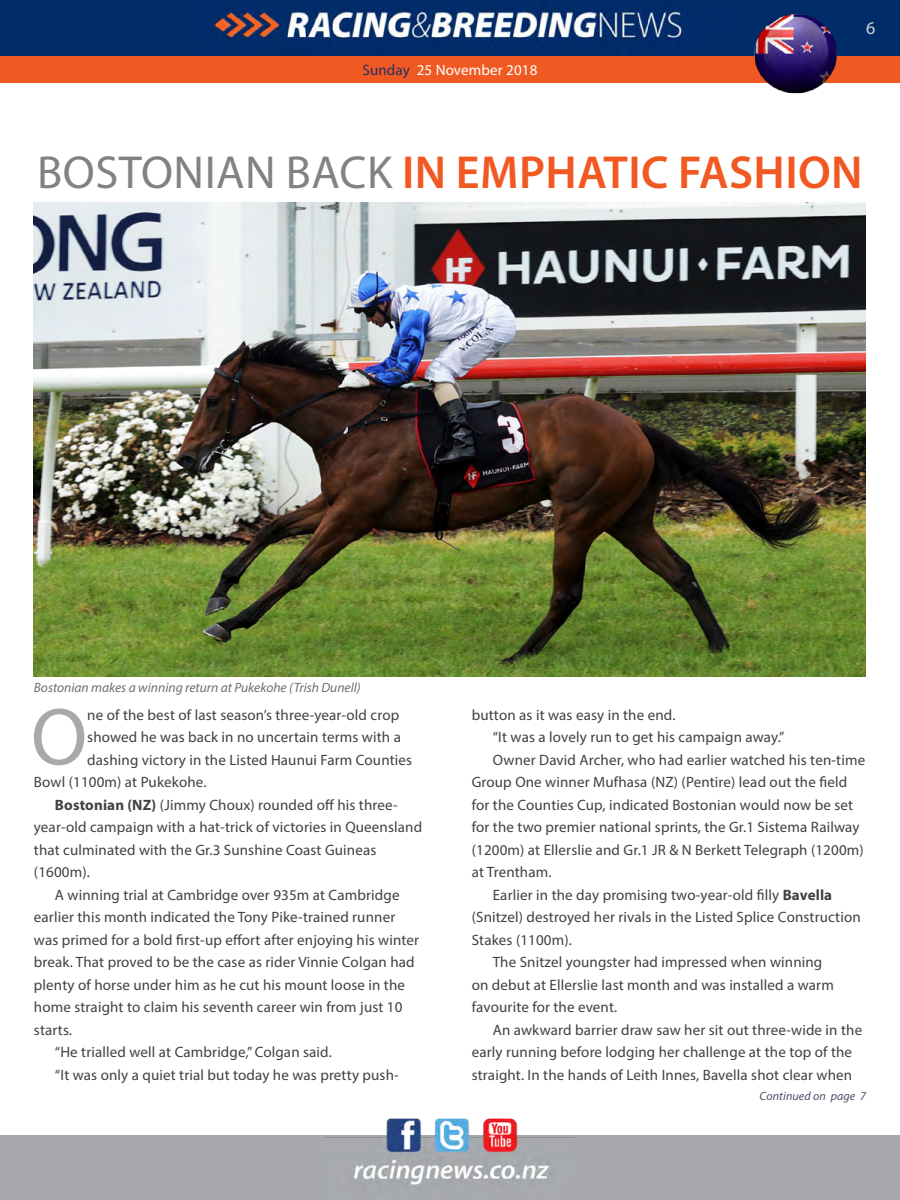
<style>
.page{position:relative;width:900px;height:1200px;background:#fff}
.page>*{position:absolute;margin:0;border:0;box-sizing:border-box;transform-origin:0 0}
.t1{font:81.75px "Myriad Pro";color:#a7a9ac}
.t2{font:600 46.5px "Myriad Pro";letter-spacing:.01em;color:#f15922}
.t3{font:46.5px "Myriad Pro";color:#808285}
.t4{font:18px "Myriad Pro";color:#d1d4d4}
.t5{font:15px "Myriad Pro";letter-spacing:.01em;color:#414042}
.t6{font:15px "Myriad Pro";letter-spacing:.01em;color:#fff}
.t7{font:italic 13.5px "Myriad Pro";color:#6d6e71}
.t8{font:italic 12px "Myriad Pro";letter-spacing:.01em;color:#4d4d6b}
.s1{color:#203267}
.s2{font-weight:700}
</style>
<div class="page">
<div style="left:0;top:1136px;width:900px;height:64px;background:#a7a9ac"></div>
<img style="left:325px;top:1118px;width:250px;height:67px">
<div style="left:0;top:56px;width:900px;height:27px;background:#f15922"></div>
<img style="left:0;top:0;width:900px;height:56px">
<img style="left:34px;top:203px;width:832px;height:474px">
<img style="left:752px;top:12px;width:88px;height:82px">
<p class="t6" style="left:362px;top:61px;width:177px"><span class="s1">Sunday</span> 25 November 2018</p>
<p class="t4" style="left:866px;top:17px;width:11px">6</p>
<h2 class="t3" style="left:37px;top:144px;width:54px">Boston</h2>
<h2 class="t3" style="left:205px;top:144px;width:108px">ian back</h2>
<h2 class="t2" style="left:402px;top:143px;width:456px">IN EMPHATIC FASHION</h2>
<p class="t7" style="left:34px;top:679px;width:328px">Bostonian makes a winning return at Pukekohe (Trish Dunell)</p>
<h1 class="t1" style="left:31px;top:687px;width:58px">O</h1>
<p class="t5" style="left:87px;top:705px;width:313px">ne of the best of last season’s three-year-old crop</p>
<p class="t5" style="left:87px;top:728px;width:315px">showed he was back in no uncertain terms with a</p>
<p class="t5" style="left:87px;top:750px;width:326px">dashing victory in the Listed Haunui Farm Counties</p>
<p class="t5" style="left:34px;top:773px;width:174px">Bowl (1100m) at Pukekohe.</p>
<p class="t5" style="left:55px;top:795px;width:344px"><span class="s2">Bostonian (NZ)</span> (Jimmy Choux) rounded off his three-</p>
<p class="t5" style="left:34px;top:818px;width:390px">year-old campaign with a hat-trick of victories in Queensland</p>
<p class="t5" style="left:34px;top:840px;width:344px">that culminated with the Gr.3 Sunshine Coast Guineas</p>
<p class="t5" style="left:34px;top:863px;width:57px">(1600m).</p>
<p class="t5" style="left:55px;top:885px;width:346px">A winning trial at Cambridge over 935m at Cambridge</p>
<p class="t5" style="left:34px;top:908px;width:363px">earlier this month indicated the Tony Pike-trained runner</p>
<p class="t5" style="left:34px;top:930px;width:387px">was primed for a bold first-up effort after enjoying his winter</p>
<p class="t5" style="left:34px;top:953px;width:382px">break. That proved to be the case as rider Vinnie Colgan had</p>
<p class="t5" style="left:34px;top:975px;width:373px">plenty of horse under him as he cut his mount loose in the</p>
<p class="t5" style="left:34px;top:998px;width:370px">home straight to claim his seventh career win from just 10</p>
<p class="t5" style="left:34px;top:1020px;width:40px">starts.</p>
<p class="t5" style="left:55px;top:1043px;width:278px">“He trialled well at Cambridge,” Colgan said.</p>
<p class="t5" style="left:55px;top:1065px;width:345px">“It was only a quiet trial but today he was pretty push-</p>
<p class="t5" style="left:472px;top:705px;width:205px">button as it was easy in the end.</p>
<p class="t5" style="left:493px;top:728px;width:293px">“It was a lovely run to get his campaign away.”</p>
<p class="t5" style="left:493px;top:750px;width:374px">Owner David Archer, who had earlier watched his ten-time</p>
<p class="t5" style="left:472px;top:773px;width:377px">Group One winner Mufhasa (NZ) (Pentire) lead out the field</p>
<p class="t5" style="left:472px;top:795px;width:383px">for the Counties Cup, indicated Bostonian would now be set</p>
<p class="t5" style="left:472px;top:818px;width:389px">for the two premier national sprints, the Gr.1 Sistema Railway</p>
<p class="t5" style="left:472px;top:840px;width:393px">(1200m) at Ellerslie and Gr.1 JR &amp; N Berkett Telegraph (1200m)</p>
<p class="t5" style="left:472px;top:863px;width:81px">at Trentham.</p>
<p class="t5" style="left:493px;top:885px;width:341px">Earlier in the day promising two-year-old filly <span class="s2">Bavella</span></p>
<p class="t5" style="left:472px;top:908px;width:390px">(Snitzel) destroyed her rivals in the Listed Splice Construction</p>
<p class="t5" style="left:472px;top:930px;width:102px">Stakes (1100m).</p>
<p class="t5" style="left:493px;top:953px;width:331px">The Snitzel youngster had impressed when winning</p>
<p class="t5" style="left:472px;top:975px;width:364px">on debut at Ellerslie last month and was installed a warm</p>
<p class="t5" style="left:472px;top:998px;width:147px">favourite for the event.</p>
<p class="t5" style="left:493px;top:1020px;width:371px">An awkward barrier draw saw her sit out three-wide in the</p>
<p class="t5" style="left:472px;top:1043px;width:382px">early running before lodging her challenge at the top of the</p>
<p class="t5" style="left:472px;top:1065px;width:382px">straight. I n the hands of Leith I nnes, Bavella shot clear when</p>
<p class="t8" style="left:760px;top:1089px;width:108px">Continued on page 7</p>
</div>
